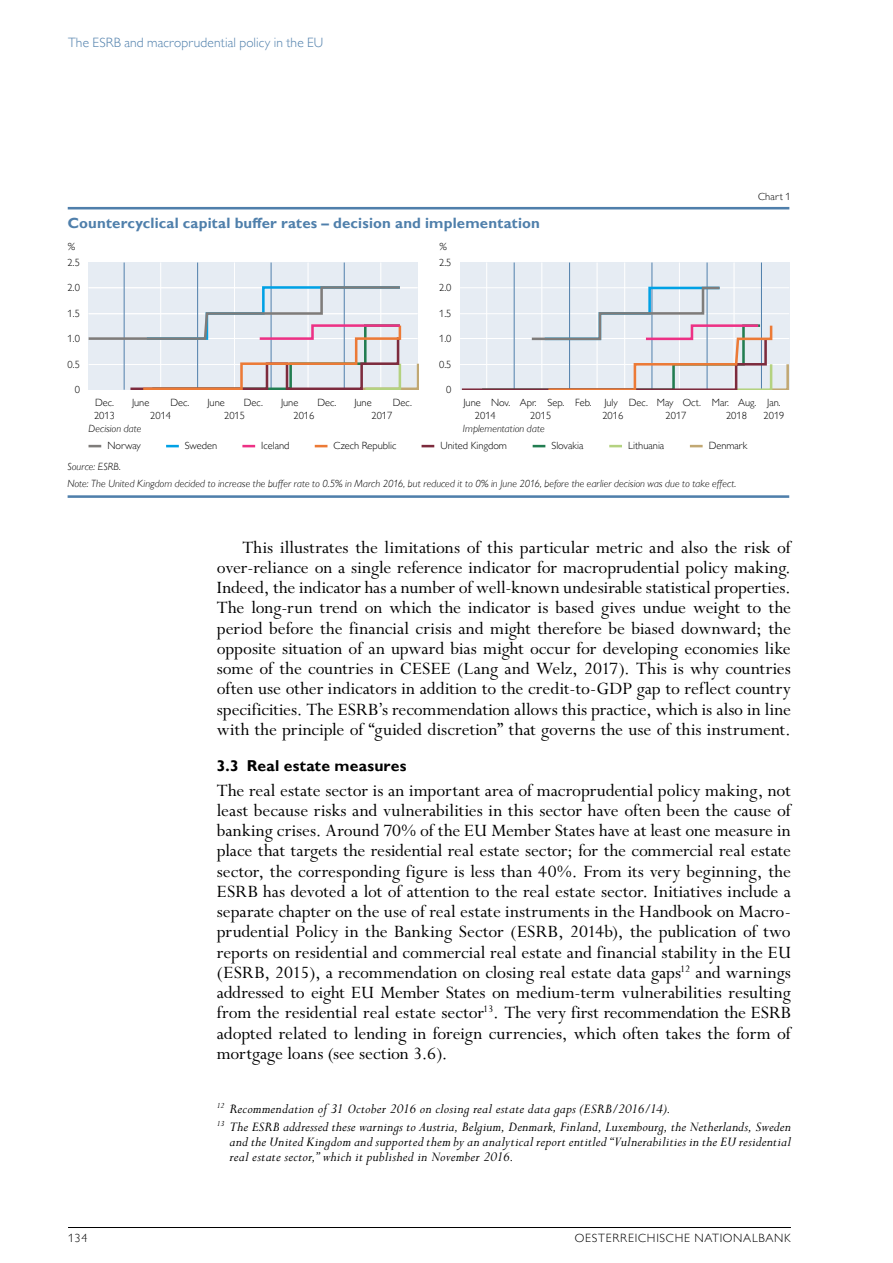
<style>
.page{position:relative;width:893px;height:1263px;background:#fff}
.page>*{position:absolute;margin:0;border:0;box-sizing:border-box;transform-origin:0 0}
.P__Text_ohne_Einzug{font:19.5px/20.2px "Perpetua Std";color:#000;text-align:justify}
.P__Text{font:19.5px/20.2px "Perpetua Std";color:#000;text-align:justify}
.H2__2_Titel_schwarz{font:700 15.75px "Gill Sans MT Pro";letter-spacing:.01em;color:#000}
.P__Fussnote{font:italic 15px/15px "Perpetua Std";letter-spacing:.015em;color:#000;text-align:justify}
.t1{font:700 15px "Gill Sans MT Pro";letter-spacing:.01em;color:#4f7fab}
.t2{font:300 13.5px "Gill Sans MT Pro";letter-spacing:.01em;color:#4f7fab}
.t3{font:300 12px "Gill Sans MT Pro";letter-spacing:.06em;color:#000}
.t4{font:300 10.5px/12.8px "Gill Sans MT Pro";color:#000}
.t5{font:italic 300 10.5px/17px "Gill Sans MT Pro";letter-spacing:.005em;color:#000}
</style>
<div class="page">
<hr style="left:68px;top:1227px;width:723px;height:1px;background:#000">
<div style="left:89px;top:262px;width:329px;height:128px;background:#e6ecf3"></div>
<div style="left:460px;top:262px;width:329px;height:128px;background:#e6ecf3"></div>
<hr style="left:124px;top:262px;width:1px;height:128px;background:#4f7fab">
<hr style="left:160px;top:262px;width:1px;height:128px;background:#fff">
<hr style="left:197px;top:262px;width:1px;height:128px;background:#4f7fab">
<hr style="left:234px;top:262px;width:1px;height:128px;background:#fff">
<hr style="left:271px;top:262px;width:1px;height:128px;background:#4f7fab">
<hr style="left:308px;top:262px;width:1px;height:128px;background:#fff">
<hr style="left:344px;top:262px;width:1px;height:128px;background:#4f7fab">
<hr style="left:380px;top:262px;width:1px;height:128px;background:#fff">
<hr style="left:486px;top:262px;width:1px;height:128px;background:#fff">
<hr style="left:514px;top:262px;width:1px;height:128px;background:#4f7fab">
<hr style="left:541px;top:262px;width:1px;height:128px;background:#fff">
<hr style="left:569px;top:262px;width:1px;height:128px;background:#4f7fab">
<hr style="left:597px;top:262px;width:1px;height:128px;background:#fff">
<hr style="left:624px;top:262px;width:1px;height:128px;background:#fff">
<hr style="left:651px;top:262px;width:1px;height:128px;background:#4f7fab">
<hr style="left:679px;top:262px;width:1px;height:128px;background:#fff">
<hr style="left:734px;top:262px;width:1px;height:128px;background:#fff">
<hr style="left:707px;top:262px;width:1px;height:128px;background:#4f7fab">
<hr style="left:761px;top:262px;width:1px;height:128px;background:#4f7fab">
<svg style="left:89px;top:285px;width:329px;height:105px"></svg>
<hr style="left:68px;top:207px;width:721px;height:2px;background:#4f7fab">
<hr style="left:68px;top:495px;width:721px;height:3px;background:#4f7fab">
<svg style="left:89px;top:445px;width:12px;height:2px"></svg>
<svg style="left:166px;top:445px;width:13px;height:2px"></svg>
<svg style="left:242px;top:445px;width:13px;height:2px"></svg>
<svg style="left:315px;top:445px;width:12px;height:2px"></svg>
<svg style="left:422px;top:445px;width:12px;height:2px"></svg>
<svg style="left:533px;top:445px;width:12px;height:2px"></svg>
<svg style="left:609px;top:445px;width:13px;height:2px"></svg>
<svg style="left:690px;top:445px;width:13px;height:2px"></svg>
<svg style="left:460px;top:285px;width:329px;height:105px"></svg>
<p class="t2" style="left:68px;top:35px;width:257px">The ESRB and macroprudential policy in the EU</p>
<p class="t1" style="left:68px;top:214px;width:474px">Countercyclical capital buffer rates – decision and implementation</p>
<p class="t5" style="left:68px;top:237px;width:9px">%</p>
<p class="t4" style="left:68px;top:256px;width:14px">2.5</p>
<p class="t4" style="left:68px;top:281px;width:14px">2.0</p>
<p class="t4" style="left:68px;top:307px;width:14px">1.5</p>
<p class="t4" style="left:68px;top:332px;width:14px">1.0</p>
<p class="t4" style="left:68px;top:358px;width:14px">0.5</p>
<p class="t4" style="left:75px;top:383px;width:7px">0</p>
<p class="t5" style="left:439px;top:237px;width:9px">%</p>
<p class="t4" style="left:439px;top:256px;width:14px">2.5</p>
<p class="t4" style="left:439px;top:281px;width:14px">2.0</p>
<p class="t4" style="left:439px;top:307px;width:14px">1.5</p>
<p class="t4" style="left:439px;top:332px;width:14px">1.0</p>
<p class="t4" style="left:439px;top:358px;width:14px">0.5</p>
<p class="t4" style="left:446px;top:383px;width:7px">0</p>
<p class="t4" style="left:758px;top:190px;width:34px">Chart 1</p>
<p class="t4" style="left:464px;top:396px;width:294px">June Nov. Apr. Sep. Feb. July Dec. May Oct. Mar. Aug.</p>
<p class="t4" style="left:94px;top:396px;width:22px">Dec.<br>2013</p>
<p class="t4" style="left:132px;top:396px;width:19px">June</p>
<p class="t4" style="left:171px;top:396px;width:20px">Dec.</p>
<p class="t4" style="left:208px;top:396px;width:19px">June</p>
<p class="t4" style="left:244px;top:396px;width:20px">Dec.</p>
<p class="t4" style="left:281px;top:396px;width:19px">June</p>
<p class="t4" style="left:317px;top:396px;width:20px">Dec.</p>
<p class="t4" style="left:355px;top:396px;width:19px">June</p>
<p class="t4" style="left:393px;top:396px;width:20px">Dec.</p>
<p class="t4" style="left:764px;top:396px;width:22px;text-align:center">Jan.<br>2019</p>
<p class="t4" style="left:150px;top:409px;width:22px">2014</p>
<p class="t4" style="left:224px;top:409px;width:22px">2015</p>
<p class="t4" style="left:293px;top:409px;width:22px">2016</p>
<p class="t4" style="left:371px;top:409px;width:22px">2017</p>
<p class="t4" style="left:475px;top:409px;width:22px">2014</p>
<p class="t4" style="left:530px;top:409px;width:22px">2015</p>
<p class="t4" style="left:602px;top:409px;width:22px">2016</p>
<p class="t4" style="left:666px;top:409px;width:22px">2017</p>
<p class="t4" style="left:726px;top:409px;width:22px">2018</p>
<p class="t5" style="left:89px;top:420px;width:54px">Decision date</p>
<p class="t5" style="left:463px;top:420px;width:83px">Implementation date</p>
<p class="t4" style="left:107px;top:439px;width:35px">Norway</p>
<p class="t4" style="left:185px;top:439px;width:34px">Sweden</p>
<p class="t4" style="left:261px;top:439px;width:30px">Iceland</p>
<p class="t4" style="left:334px;top:439px;width:64px">Czech Republic</p>
<p class="t4" style="left:440px;top:439px;width:68px">United Kingdom</p>
<p class="t4" style="left:551px;top:439px;width:33px">Slovakia</p>
<p class="t4" style="left:628px;top:439px;width:38px">Lithuania</p>
<p class="t4" style="left:709px;top:439px;width:40px">Denmark</p>
<p class="t5" style="left:68px;top:458px;width:670px">Source: ESRB.<br>Note: The United Kingdom decided to increase the buffer rate to 0.5% in March 2016, but reduced it to 0% in June 2016, before the earlier decision was due to take effect.</p>
<p class="P__Text" style="left:217px;top:538px;width:576px;text-indent:26px">This illustrates the limitations of this particular metric and also the risk of over-reliance on a single reference indicator for macroprudential policy making.<br>Indeed, the indicator has a number of well-known undesirable statistical properties.<br>The long-run trend on which the indicator is based gives undue weight to the period before the financial crisis and might therefore be biased downward; the opposite situation of an upward bias might occur for developing economies like some of the countries in CESEE (Lang and Welz, 2017). This is why countries often use other indicators in addition to the credit-to-GDP gap to reflect country specificities. The ESRB’s recommendation allows this practice, which is also in line with the principle of “guided discretion” that governs the use of this instrument.</p>
<h2 class="H2__2_Titel_schwarz" style="left:217px;top:756px;width:191px">3.3 Real estate measures</h2>
<p class="P__Text_ohne_Einzug" style="left:217px;top:781px;width:576px">The real estate sector is an important area of macroprudential policy making, not least because risks and vulnerabilities in this sector have often been the cause of banking crises. Around 70% of the EU Member States have at least one measure in place that targets the residential real estate sector; for the commercial real estate sector, the corresponding figure is less than 40%. From its very beginning, the ESRB has devoted a lot of attention to the real estate sector. Initiatives include a separate chapter on the use of real estate instruments in the Handbook on Macro&shy;prudential Policy in the Banking Sector (ESRB, 2014b), the publication of two reports on residential and commercial real estate and financial stability in the EU (ESRB, 2015), a recommendation on closing real estate data gaps<sup>12</sup> and warnings addressed to eight EU Member States on medium-term vulnerabilities resulting from the residential real estate sector<sup>13</sup>. The very first recommendation the ESRB adopted related to lending in foreign currencies, which often takes the form of mortgage loans (see section 3.6).</p>
<p class="P__Fussnote" style="left:217px;top:1102px;width:455px"><sup>12</sup> Recommendation of 31 October 2016 on closing real estate data gaps (ESRB/2016/14).</p>
<p class="P__Fussnote" style="left:230px;top:1120px;width:563px;text-indent:-13px"><sup>13</sup> The ESRB addressed these warnings to Austria, Belgium, Denmark, Finland, Luxembourg, the Netherlands, Sweden and the United Kingdom and supported them by an analytical report entitled “Vulnerabilities in the EU residential real estate sector,” which it published in November 2016.</p>
<p class="t3" style="left:68px;top:1231px;width:21px">134</p>
<p class="t3" style="left:575px;top:1231px;width:218px">OESTERREICHISCHE NATIONALBANK</p>
</div>
